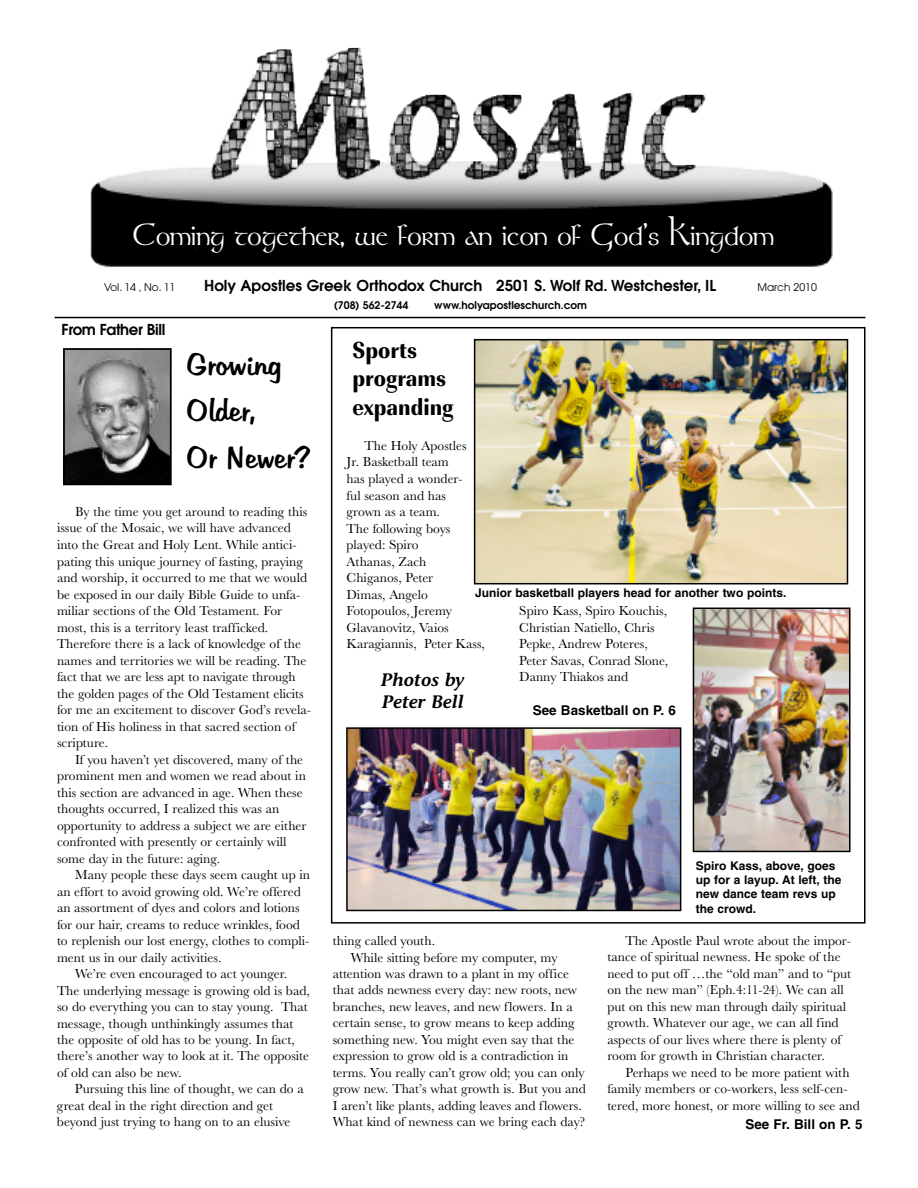
<style>
.page{position:relative;width:918px;height:1188px;background:#fff}
.page>*{position:absolute;margin:0;border:0;box-sizing:border-box;transform-origin:0 0}
.t1{font:30px "Rosslaire";color:#fff}
.t2{font:30px/46.5px "Hudson";color:#000}
.t3{font:24px/28.8px "URW Imperial T Extr Bold Extr Narr";color:#000}
.t4{font:italic 600 18px/21.6px "Stone Informal";color:#000}
.t5{font:600 15px "Avant Garde";color:#000}
.t6{font:600 15px "Avant Garde";letter-spacing:-.025em;color:#000}
.t7{font:13.5px/16.5px "URW Basker T";color:#000}
.t8{font:700 13.5px "Helvetica";color:#000}
.t9{font:700 12px/14.4px "Helvetica";color:#000}
.t10{font:600 10.5px "Avant Garde";color:#000}
.t11{font:10.5px "Avant Garde";color:#000}
</style>
<div class="page">
<img style="left:90px;top:48px;width:743px;height:219px">
<hr style="left:55px;top:317px;width:811px;height:1px;background:#000">
<img style="left:66px;top:351px;width:103px;height:131px">
<div style="left:63px;top:348px;width:109px;height:137px;border:2px solid #000"></div>
<div style="left:331px;top:327px;width:535px;height:597px;border:2px solid #000"></div>
<img style="left:696px;top:611px;width:152px;height:238px">
<div style="left:693px;top:608px;width:158px;height:244px;border:2px solid #000"></div>
<img style="left:349px;top:730px;width:329px;height:178px">
<div style="left:346px;top:727px;width:335px;height:184px;border:2px solid #000"></div>
<img style="left:477px;top:342px;width:368px;height:239px">
<div style="left:474px;top:339px;width:374px;height:245px;border:2px solid #000"></div>
<h1 class="t1" style="left:133px;top:217px;width:643px">Coming together, we form an icon of God’s Kingdom</h1>
<p class="t11" style="left:104px;top:284px;width:73px">Vol. 14 , No. 11</p>
<p class="t5" style="left:204px;top:280px;width:513px">Holy Apostles Greek Orthodox Church 2501 S. Wolf Rd. Westchester, IL</p>
<p class="t11" style="left:757px;top:284px;width:61px">March 2010</p>
<p class="t10" style="left:334px;top:302px;width:76px">(708) 562-2744</p>
<p class="t10" style="left:434px;top:302px;width:154px">www.holyapostleschurch.com</p>
<p class="t6" style="left:62px;top:324px;width:105px">From Father Bill</p>
<h1 class="t2" style="left:187px;top:344px;width:126px">Growing<br>Older,<br>Or Newer?</h1>
<p class="t7" style="left:57px;top:503px;width:256px;text-indent:18px">By the time you get around to reading this issue of the Mosaic, we will have advanced into the Great and Holy Lent. While antici&shy;pating this unique journey of fasting, praying and worship, it occurred to me that we would be exposed in our daily Bible Guide to unfa&shy;miliar sections of the Old Testament. For most, this is a territory least trafficked.<br>Therefore there is a lack of knowledge of the names and territories we will be reading. The fact that we are less apt to navigate through the golden pages of the Old Testament elicits for me an excitement to discover God’s revela&shy;tion of His holiness in that sacred section of scripture.</p>
<p class="t7" style="left:57px;top:751px;width:251px;text-indent:18px">If you haven’t yet discovered, many of the prominent men and women we read about in this section are advanced in age. When these thoughts occurred, I realized this was an opportunity to address a subject we are either confronted with presently or certainly will some day in the future: aging.</p>
<p class="t7" style="left:75px;top:866px;width:237px">Many people these days seem caught up in</p>
<p class="t7" style="left:57px;top:883px;width:245px">an effort to avoid growing old. We’re offered</p>
<p class="t7" style="left:57px;top:899px;width:244px">an assortment of dyes and colors and lotions</p>
<p class="t7" style="left:57px;top:916px;width:244px">for our hair, creams to reduce wrinkles, food</p>
<p class="t7" style="left:57px;top:932px;width:254px">to replenish our lost energy, clothes to compli-</p>
<p class="t7" style="left:57px;top:949px;width:166px">ment us in our daily activities.</p>
<p class="t7" style="left:75px;top:965px;width:214px">We’re even encouraged to act younger.</p>
<p class="t7" style="left:57px;top:982px;width:254px">The underlying message is growing old is bad,</p>
<p class="t7" style="left:57px;top:998px;width:252px">so do everything you can to stay young. That</p>
<p class="t7" style="left:57px;top:1015px;width:238px">message, though unthinkingly assumes that</p>
<p class="t7" style="left:57px;top:1031px;width:239px">the opposite of old has to be young. In fact,</p>
<p class="t7" style="left:57px;top:1048px;width:254px">there’s another way to look at it. The opposite</p>
<p class="t7" style="left:57px;top:1064px;width:126px">of old can also be new.</p>
<p class="t7" style="left:75px;top:1081px;width:230px">Pursuing this line of thought, we can do a</p>
<p class="t7" style="left:57px;top:1097px;width:217px">great deal in the right direction and get</p>
<p class="t7" style="left:57px;top:1114px;width:235px">beyond just trying to hang on to an elusive</p>
<h2 class="t3" style="left:353px;top:335px;width:102px">Sports programs expanding</h2>
<p class="t7" style="left:347px;top:437px;width:140px;text-indent:18px">The Holy Apostles<br>Jr. Basketball team<br>has played a wonder-<br>ful season and has<br>grown as a team.<br>The following boys played: Spiro<br>Athanas, Zach<br>Chiganos, Peter<br>Dimas, Angelo<br>Fotopoulos, Jeremy<br>Glavanovitz, Vaios<br>Karagiannis, Peter Kass,</p>
<p class="t9" style="left:475px;top:586px;width:313px">Junior basketball players head for another two points.</p>
<p class="t7" style="left:519px;top:602px;width:151px">Spiro Kass, Spiro Kouchis,<br>Christian Natiello, Chris<br>Pepke, Andrew Poteres,<br>Peter Savas, Conrad Slone,<br>Danny Thiakos and</p>
<h3 class="t4" style="left:381px;top:671px;width:85px">Photos by<br>Peter Bell</h3>
<p class="t8" style="left:533px;top:705px;width:145px">See Basketball on P. 6</p>
<p class="t7" style="left:333px;top:932px;width:104px">thing called youth.</p>
<p class="t7" style="left:351px;top:949px;width:208px">While sitting before my computer, my</p>
<p class="t7" style="left:333px;top:965px;width:238px">attention was drawn to a plant in my office</p>
<p class="t7" style="left:333px;top:982px;width:246px">that adds newness every day: new roots, new</p>
<p class="t7" style="left:333px;top:998px;width:242px">branches, new leaves, and new flowers. In a</p>
<p class="t7" style="left:333px;top:1015px;width:243px">certain sense, to grow means to keep adding</p>
<p class="t7" style="left:333px;top:1031px;width:243px">something new. You might even say that the</p>
<p class="t7" style="left:333px;top:1048px;width:237px">expression to grow old is a contradiction in</p>
<p class="t7" style="left:333px;top:1064px;width:253px">terms. You really can’t grow old; you can only</p>
<p class="t7" style="left:333px;top:1081px;width:255px">grow new. That’s what growth is. But you and</p>
<p class="t7" style="left:333px;top:1097px;width:251px">I aren’t like plants, adding leaves and flowers.</p>
<p class="t7" style="left:333px;top:1114px;width:254px">What kind of newness can we bring each day?</p>
<p class="t9" style="left:696px;top:859px;width:147px">Spiro Kass, above, goes up for a layup. At left, the new dance team revs up the crowd.</p>
<p class="t7" style="left:607px;top:932px;width:245px;text-indent:18px">The Apostle Paul wrote about the impor&shy;tance of spiritual newness. He spoke of the need to put off …the “old man” and to “put on the new man” (Eph.4:11-24). We can all put on this new man through daily spiritual growth. Whatever our age, we can all find aspects of our lives where there is plenty of room for growth in Christian character.</p>
<p class="t7" style="left:607px;top:1064px;width:254px;text-indent:18px">Perhaps we need to be more patient with family members or co-workers, less self-cen&shy;tered, more honest, or more willing to see and</p>
<p class="t8" style="left:745px;top:1119px;width:119px">See Fr. Bill on P. 5</p>
</div>
